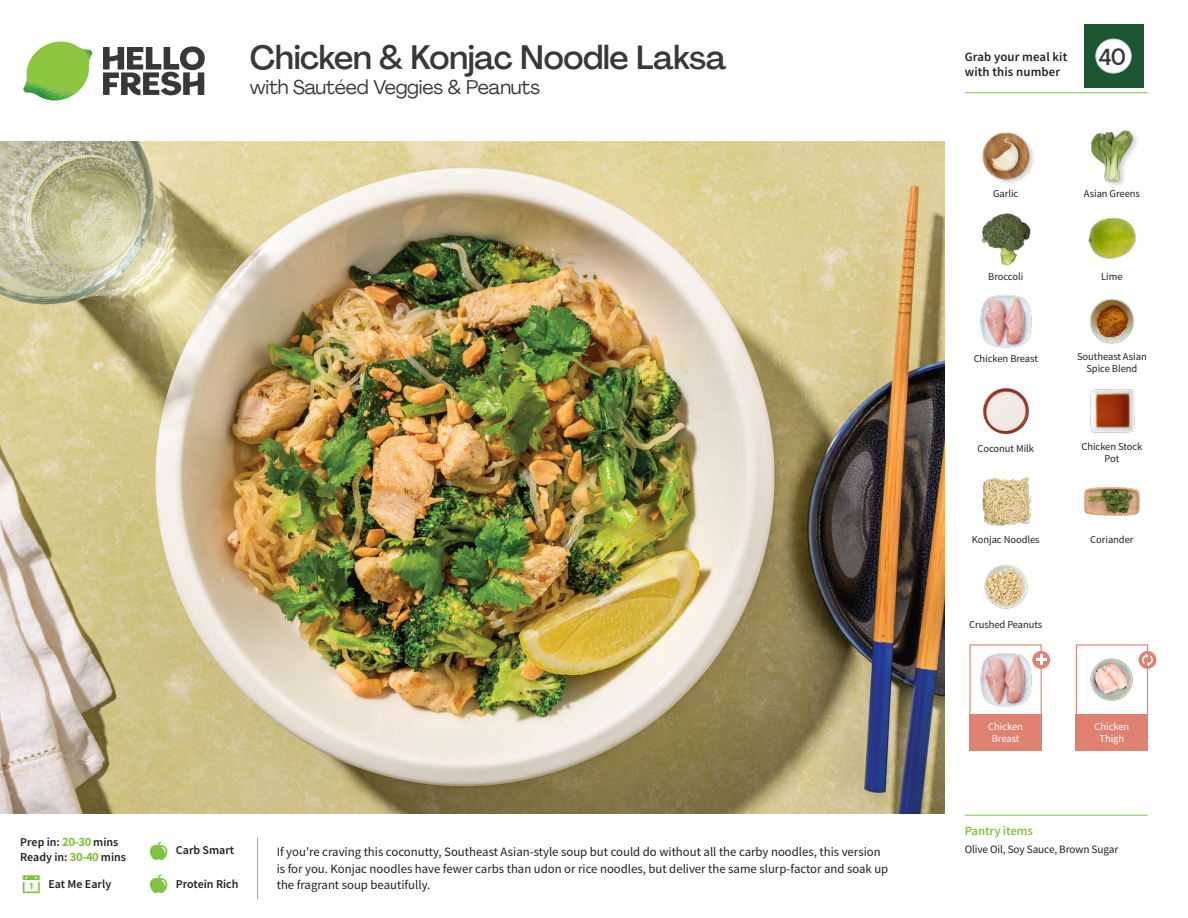
<style>
.page{position:relative;width:1188px;height:918px;background:#fff}
.page>*{position:absolute;margin:0;border:0;box-sizing:border-box;transform-origin:0 0}
._15_Titel_UK{font:500 33px "Agrandir";letter-spacing:-.01em;color:#383839}
._002_Label_Nr{font:500 22.8px "Agrandir";color:#383839;scale:.94 1}
._15_Titel_UK-2{font:19.5px "Agrandir";letter-spacing:-.01em;color:#383839}
.Step_6_Text_AU{font:12.75px/16.5px "Source Sans Pro";color:#231f20}
.t1{font:600 12.75px/15px "Source Sans Pro";letter-spacing:.01em;color:#231f20}
._04_Headers_Front{font:600 12.75px "Source Sans Pro";letter-spacing:-.01em;color:#81c340}
._04_Intro{font:600 12px "Source Sans Pro";color:#231f20}
._05_Pantry{font:11.25px "Source Sans Pro";letter-spacing:-.01em;color:#231f20}
._18_FRONT_ingredients{font:10.5px/12px "Source Sans Pro";letter-spacing:-.005em;color:#231f20;text-align:center}
._18_FRONT_ingredients-2{font:10.5px/12px "Source Sans Pro";letter-spacing:-.005em;color:#fff;text-align:center}
.s1{font-weight:700;font-size:12.75px;color:#81c340}
</style>
<div class="page">
<svg style="left:103px;top:46px;width:102px;height:49px"></svg>
<img style="left:23px;top:42px;width:69px;height:59px">
<img style="left:0;top:142px;width:945px;height:672px">
<div style="left:1076px;top:644px;width:72px;height:73px;border:1px solid #df8272"></div>
<div style="left:1076px;top:714px;width:72px;height:37px;background:#df8272"></div>
<div style="left:969px;top:714px;width:73px;height:37px;background:#df8272"></div>
<img style="left:1090px;top:657px;width:49px;height:44px">
<div style="left:969px;top:644px;width:73px;height:73px;border:1px solid #df8272"></div>
<img style="left:980px;top:652px;width:52px;height:55px">
<svg style="left:1032px;top:651px;width:18px;height:18px"></svg>
<svg style="left:1036px;top:655px;width:10px;height:10px"></svg>
<div style="left:1139px;top:651px;width:17px;height:18px;background:#df8272;border-radius:50%"></div>
<svg style="left:1142px;top:653px;width:11px;height:13px"></svg>
<img style="left:1089px;top:298px;width:46px;height:46px">
<img style="left:1090px;top:389px;width:45px;height:44px">
<img style="left:983px;top:388px;width:46px;height:46px">
<img style="left:982px;top:477px;width:50px;height:49px">
<img style="left:984px;top:564px;width:44px;height:45px">
<img style="left:980px;top:294px;width:52px;height:54px">
<img style="left:981px;top:213px;width:50px;height:53px">
<img style="left:1088px;top:217px;width:48px;height:42px">
<img style="left:982px;top:132px;width:52px;height:51px">
<img style="left:1091px;top:130px;width:46px;height:55px">
<img style="left:1084px;top:487px;width:56px;height:29px">
<hr style="left:965px;top:815px;width:183px;height:1px;background:#81c340">
<hr style="left:965px;top:92px;width:183px;height:1px;background:#81c340">
<div style="left:1084px;top:24px;width:59px;height:64px;background:#1d5732"></div>
<div style="left:1096px;top:39px;width:35px;height:34px;background:#fff;border-radius:50%"></div>
<div style="left:1096px;top:39px;width:35px;height:34px;border:1px solid #d1d2d4;border-radius:50%"></div>
<p class="_15_Titel_UK" style="left:250px;top:37px;width:478px">Chicken &amp; Konjac Noodle Laksa</p>
<p class="_15_Titel_UK-2" style="left:250px;top:75px;width:292px">with Sautéed Veggies &amp; Peanuts</p>
<p class="_04_Intro" style="left:20px;top:834px;width:100px">Prep in: <span class="s1">20-30</span> mins</p>
<p class="_04_Intro" style="left:20px;top:849px;width:107px">Ready in: <span class="s1">30-40</span> mins</p>
<p class="_04_Intro" style="left:176px;top:843px;width:60px">Carb Smart</p>
<p class="_04_Intro" style="left:48px;top:876px;width:64px">Eat Me Early</p>
<p class="_04_Intro" style="left:176px;top:876px;width:64px">Protein Rich</p>
<p class="Step_6_Text_AU" style="left:277px;top:844px;width:613px">If you're craving this coconutty, Southeast Asian-style soup but could do without all the carby noodles, this version is for you. Konjac noodles have fewer carbs than udon or rice noodles, but deliver the same slurp-factor and soak up the fragrant soup beautifully.</p>
<p class="t1" style="left:965px;top:49px;width:104px">Grab your meal kit with this number</p>
<p class="_002_Label_Nr" style="left:1099px;top:43px;width:31px">40</p>
<p class="_18_FRONT_ingredients" style="left:993px;top:188px;width:27px">Garlic</p>
<p class="_18_FRONT_ingredients" style="left:1084px;top:188px;width:58px">Asian Greens</p>
<p class="_18_FRONT_ingredients" style="left:988px;top:271px;width:37px">Broccoli</p>
<p class="_18_FRONT_ingredients" style="left:1101px;top:271px;width:23px">Lime</p>
<p class="_18_FRONT_ingredients" style="left:974px;top:353px;width:66px">Chicken Breast</p>
<p class="_18_FRONT_ingredients" style="left:1077px;top:351px;width:71px">Southeast Asian<br>Spice Blend</p>
<p class="_18_FRONT_ingredients" style="left:978px;top:442px;width:58px">Coconut Milk</p>
<p class="_18_FRONT_ingredients" style="left:1081px;top:440px;width:62px">Chicken Stock<br>Pot</p>
<p class="_18_FRONT_ingredients" style="left:972px;top:533px;width:69px">Konjac Noodles</p>
<p class="_18_FRONT_ingredients" style="left:1090px;top:533px;width:45px">Coriander</p>
<p class="_18_FRONT_ingredients" style="left:969px;top:618px;width:75px">Crushed Peanuts</p>
<p class="_18_FRONT_ingredients-2" style="left:988px;top:721px;width:36px">Chicken<br>Breast</p>
<p class="_18_FRONT_ingredients-2" style="left:1095px;top:721px;width:36px">Chicken<br>Thigh</p>
<p class="_04_Headers_Front" style="left:965px;top:822px;width:70px">Pantry items</p>
<p class="_05_Pantry" style="left:965px;top:842px;width:155px">Olive Oil, Soy Sauce, Brown Sugar</p>
</div>
